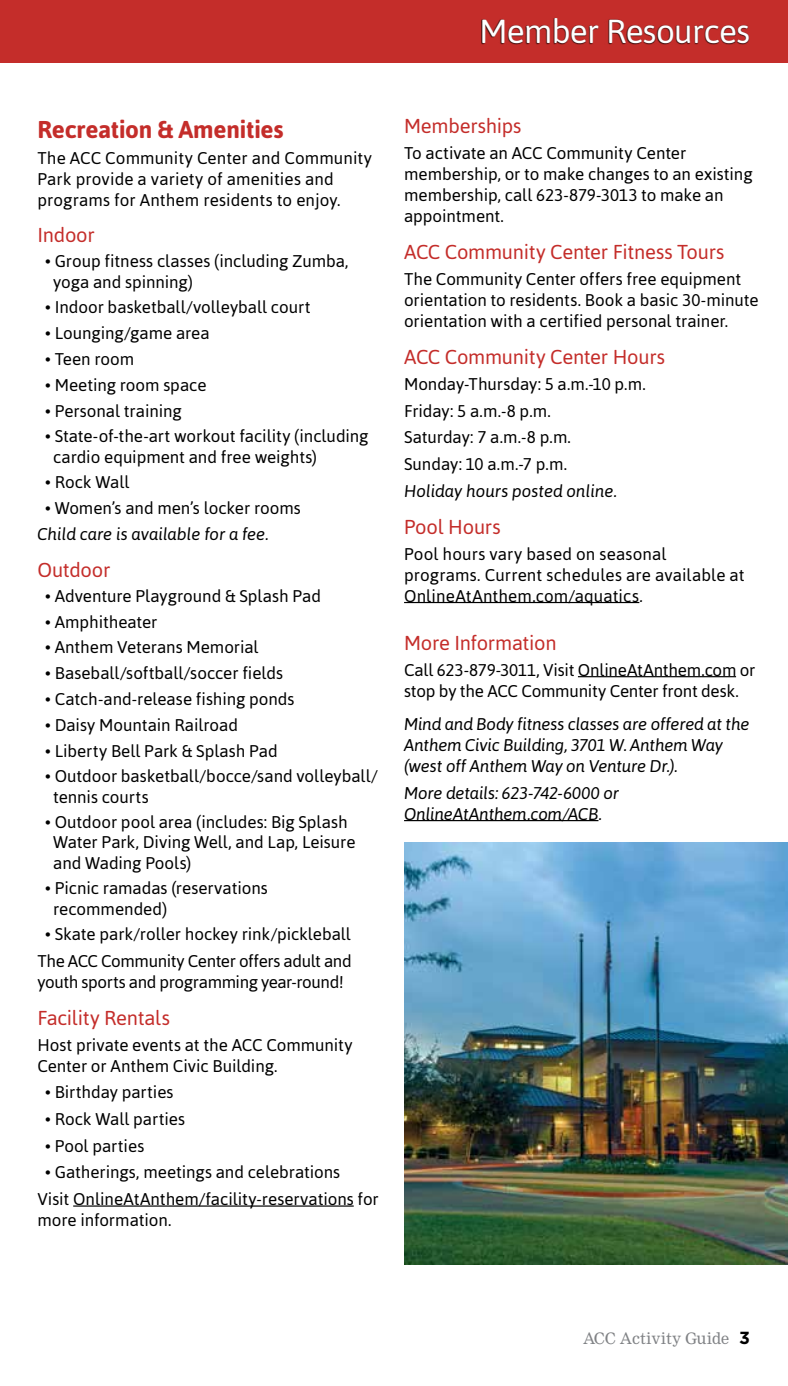
<style>
.page{position:relative;width:788px;height:1386px;background:#fff}
.page>*{position:absolute;margin:0;border:0;box-sizing:border-box;transform-origin:0 0}
.t1{font:33.25px "Asap";letter-spacing:-.02em;color:#fff}
.t2{font:700 24.32px "Asap";letter-spacing:-.01em;color:#c42d2a}
.t3{font:20.12px "Asap";letter-spacing:-.015em;color:#c42d2a}
.t4{font:16.97px/21px "Asap";letter-spacing:-.005em;color:#000}
.t5{font:italic 16.97px/21px "Asap";letter-spacing:-.01em;color:#000}
.t6{font:16.97px "Asap";letter-spacing:-.025em;color:#000}
.t7{font:15.4px "Nimrod";color:#808285}
.s1{font-style:italic}
.s2{font-family:"Gotham";font-weight:700;font-size:17.5px;color:#000}
</style>
<div class="page">
<div style="left:0;top:0;width:788px;height:63px;background:#c42d2a"></div>
<div style="left:480px;top:18px;width:269px;height:27px;background:#000;opacity:.9"></div>
<img style="left:404px;top:842px;width:384px;height:423px">
<hr style="left:73px;top:1205px;width:281px;height:2px;background:#000">
<hr style="left:404px;top:602px;width:235px;height:1px;background:#000">
<hr style="left:578px;top:676px;width:158px;height:1px;background:#000">
<hr style="left:404px;top:820px;width:194px;height:1px;background:#000">
<h1 class="t1" style="left:479px;top:12px;width:272px">Member Resources</h1>
<h2 class="t2" style="left:37px;top:115px;width:248px">Recreation &amp; Amenities</h2>
<p class="t4" style="left:37px;top:147px;width:336px">The ACC Community Center and Community<br>Park provide a variety of amenities and programs for Anthem residents to enjoy.</p>
<p class="t3" style="left:37px;top:224px;width:59px">Indoor</p>
<p class="t4" style="left:53px;top:251px;width:297px;line-height:20.1px;text-indent:-8px">• Group fitness classes (including Zumba, yoga and spinning)</p>
<p class="t4" style="left:45px;top:297px;width:267px">• Indoor basketball/volleyball court</p>
<p class="t4" style="left:45px;top:323px;width:166px">• Lounging/game area</p>
<p class="t4" style="left:45px;top:348px;width:90px">• Teen room</p>
<p class="t4" style="left:45px;top:374px;width:163px">• Meeting room space</p>
<p class="t4" style="left:45px;top:400px;width:138px">• Personal training</p>
<p class="t4" style="left:53px;top:426px;width:317px;line-height:20.1px;text-indent:-8px">• State-of-the-art workout facility (including cardio equipment and free weights)</p>
<p class="t4" style="left:45px;top:472px;width:86px">• Rock Wall</p>
<p class="t4" style="left:45px;top:498px;width:257px">• Women’s and men’s locker rooms</p>
<p class="t5" style="left:37px;top:523px;width:233px">Child care is available for a fee.</p>
<p class="t3" style="left:37px;top:558px;width:74px">Outdoor</p>
<p class="t4" style="left:45px;top:585px;width:277px">• Adventure Playground &amp; Splash Pad</p>
<p class="t4" style="left:45px;top:611px;width:114px">• Amphitheater</p>
<p class="t4" style="left:45px;top:637px;width:215px">• Anthem Veterans Memorial</p>
<p class="t4" style="left:45px;top:663px;width:239px">• Baseball/softball/soccer fields</p>
<p class="t4" style="left:45px;top:688px;width:251px">• Catch-and-release fishing ponds</p>
<p class="t4" style="left:45px;top:714px;width:194px">• Daisy Mountain Railroad</p>
<p class="t4" style="left:45px;top:740px;width:234px">• Liberty Bell Park &amp; Splash Pad</p>
<p class="t4" style="left:53px;top:766px;width:326px;line-height:20.1px;text-indent:-8px">• Outdoor basketball/bocce/sand volleyball/ tennis courts</p>
<p class="t4" style="left:53px;top:812px;width:304px;line-height:20.1px;text-indent:-8px">• Outdoor pool area (includes: Big Splash<br>Water Park, Diving Well, and Lap, Leisure and Wading Pools)</p>
<p class="t4" style="left:53px;top:878px;width:216px;line-height:20.1px;text-indent:-8px">• Picnic ramadas (reservations recommended)</p>
<p class="t4" style="left:37px;top:921px;width:316px;line-height:26.6px;text-align:center">• Skate park/roller hockey rink/pickleball<br>The ACC Community Center offers adult and</p>
<p class="t6" style="left:37px;top:972px;width:308px">youth sports and programming year-round!</p>
<p class="t3" style="left:37px;top:1006px;width:134px">Facility Rentals</p>
<p class="t4" style="left:37px;top:1034px;width:317px">Host private events at the ACC Community<br>Center or Anthem Civic Building.</p>
<p class="t4" style="left:45px;top:1082px;width:130px">• Birthday parties</p>
<p class="t4" style="left:45px;top:1108px;width:141px">• Rock Wall parties</p>
<p class="t4" style="left:45px;top:1135px;width:101px">• Pool parties</p>
<p class="t4" style="left:37px;top:1159px;width:343px;line-height:26.6px;text-indent:8px">• Gatherings, meetings and celebrations<br>Visit OnlineAtAnthem/facility-reservations for</p>
<p class="t4" style="left:37px;top:1209px;width:136px">more information.</p>
<p class="t3" style="left:404px;top:115px;width:119px">Memberships</p>
<p class="t4" style="left:404px;top:143px;width:350px">To activate an ACC Community Center membership, or to make changes to an existing membership, call 623-879-3013 to make an appointment.</p>
<p class="t3" style="left:404px;top:240px;width:322px">ACC Community Center Fitness Tours</p>
<p class="t4" style="left:404px;top:269px;width:356px">The Community Center offers free equipment orientation to residents. Book a basic 30-minute orientation with a certified personal trainer.</p>
<p class="t3" style="left:404px;top:345px;width:262px">ACC Community Center Hours</p>
<p class="t4" style="left:404px;top:371px;width:243px;line-height:26.6px">Monday-Thursday: 5 a.m.-10 p.m.<br>Friday: 5 a.m.-8 p.m.<br>Saturday: 7 a.m.-8 p.m.<br>Sunday: 10 a.m.-7 p.m.</p>
<p class="t5" style="left:404px;top:480px;width:214px">Holiday hours posted online.</p>
<p class="t3" style="left:404px;top:515px;width:98px">Pool Hours</p>
<p class="t4" style="left:404px;top:543px;width:342px">Pool hours vary based on seasonal programs. Current schedules are available at<br>OnlineAtAnthem.com/aquatics<span class="s1">.</span></p>
<p class="t3" style="left:404px;top:631px;width:154px">More Information</p>
<p class="t4" style="left:404px;top:659px;width:353px">Call 623-879-3011, Visit OnlineAtAnthem.com or stop by the ACC Community Center front desk.</p>
<p class="t5" style="left:404px;top:713px;width:347px">Mind and Body fitness classes are offered at the<br>Anthem Civic Building, 3701 W. Anthem Way (west off Anthem Way on Venture Dr.).</p>
<p class="t5" style="left:404px;top:782px;width:216px">More details: 623-742-6000 or<br>OnlineAtAnthem.com/ACB.</p>
<p class="t7" style="left:583px;top:1329px;width:168px">ACC Activity Guide <span class="s2">3</span></p>
</div>
